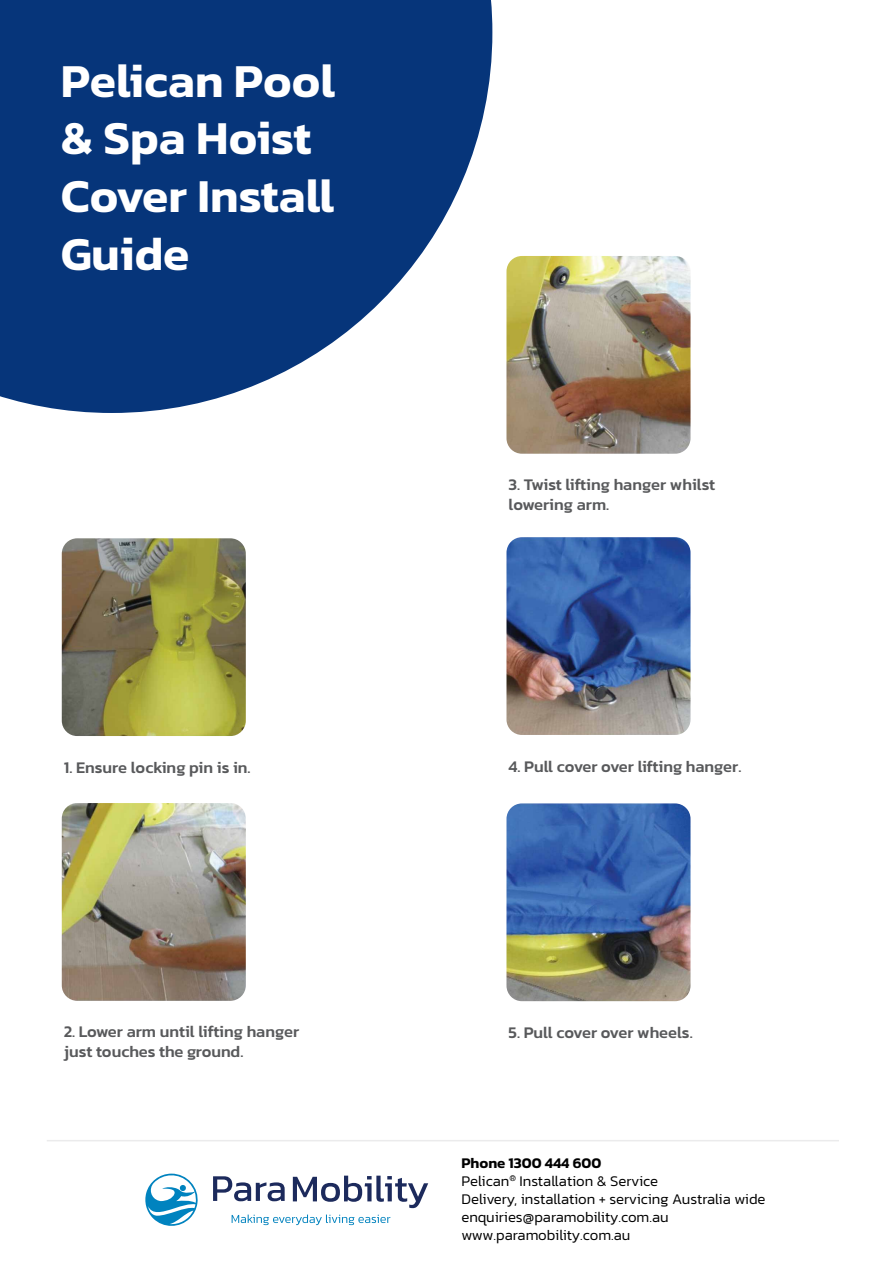
<style>
.page{position:relative;width:893px;height:1263px;background:#fff}
.page>*{position:absolute;margin:0;border:0;box-sizing:border-box;transform-origin:0 0}
.t1{font:600 48px/57.6px "Kanit";color:#fff}
.t2{font:500 16.5px/19.8px "Kanit";color:#58595b}
.t3{font:300 15px/18px "Kanit";color:#000}
.s1{font-weight:600}
</style>
<div class="page">
<img style="left:62px;top:538px;width:184px;height:198px">
<svg style="left:0;top:0;width:492px;height:413px;fill:#06357a"></svg>
<img style="left:62px;top:803px;width:184px;height:198px">
<img style="left:506px;top:256px;width:184px;height:198px">
<img style="left:506px;top:537px;width:184px;height:198px">
<img style="left:506px;top:803px;width:184px;height:198px">
<svg style="left:232px;top:1214px;width:158px;height:11px"></svg>
<svg style="left:213px;top:1176px;width:72px;height:25px"></svg>
<svg style="left:293px;top:1175px;width:135px;height:33px"></svg>
<svg style="left:145px;top:1173px;width:53px;height:53px"></svg>
<hr style="left:47px;top:1140px;width:792px;height:1px;background:#ebebec">
<h1 class="t1" style="left:61px;top:50px;width:276px">Pelican Pool &amp; Spa Hoist<br>Cover Install<br>Guide</h1>
<p class="t2" style="left:64px;top:757px;width:188px">1. Ensure locking pin is in.</p>
<p class="t2" style="left:64px;top:1021px;width:237px">2. Lower arm until lifting hanger just touches the ground.</p>
<p class="t2" style="left:508px;top:474px;width:208px">3. Twist lifting hanger whilst lowering arm.</p>
<p class="t2" style="left:508px;top:756px;width:234px">4. Pull cover over lifting hanger.</p>
<p class="t2" style="left:508px;top:1022px;width:186px">5. Pull cover over wheels.</p>
<p class="t3" style="left:461px;top:1154px;width:305px"><span class="s1">Phone 1300 444 600<br></span>Pelican<sup>®</sup> Installation &amp; Service<br>Delivery, installation + servicing Australia wide enquiries@paramobility.com.au www.paramobility.com.au</p>
</div>
